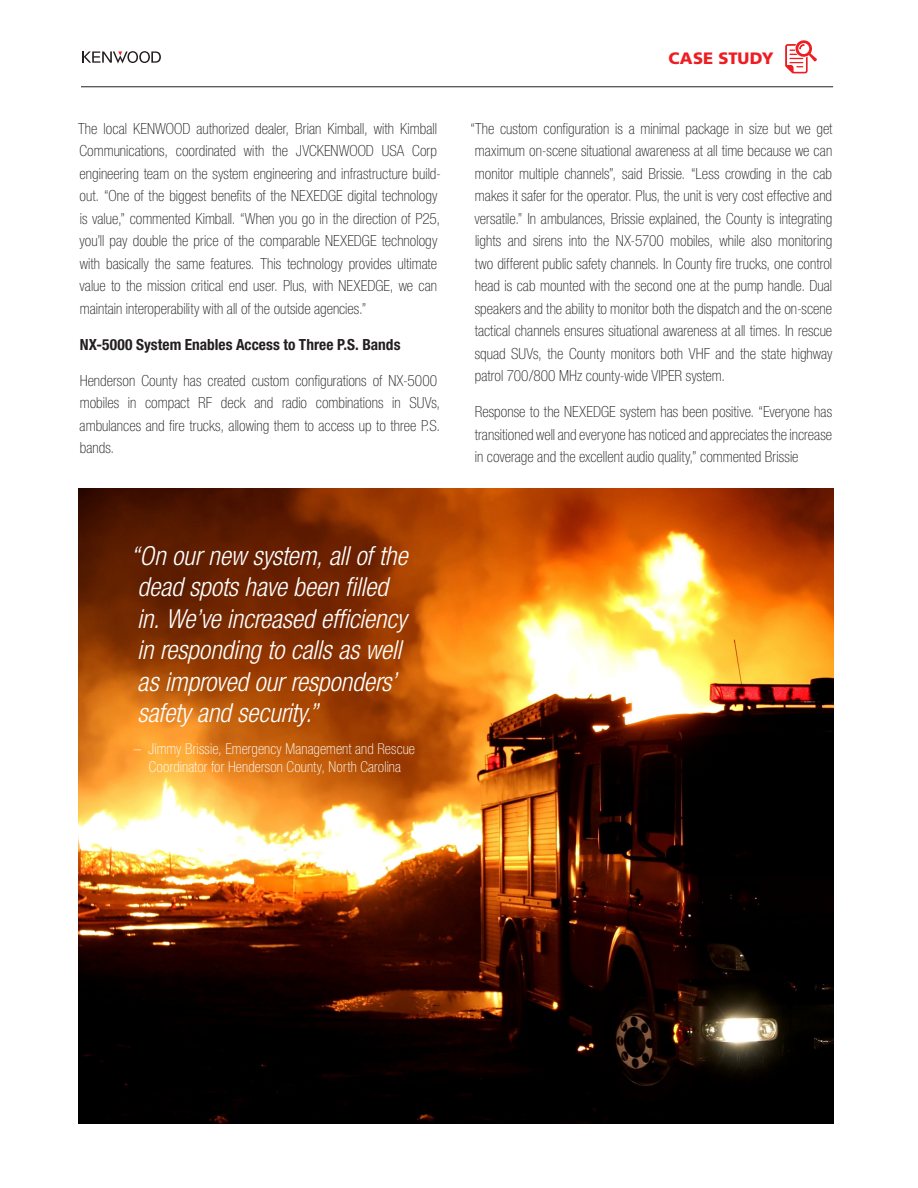
<style>
.page{position:relative;width:918px;height:1188px;background:#fff}
.page>*{position:absolute;margin:0;border:0;box-sizing:border-box;transform-origin:0 0}
.t1{font:italic 300 condensed 26.25px/31.5px "Helvetica Neue";letter-spacing:-.005em;color:#fff}
.t2{font:900 16.5px "Frutiger";letter-spacing:.01em;color:#ee1d23}
.t3{font:100 condensed 15.3px/22.5px "Helvetica Neue";color:#231f20}
.t4{font:700 condensed 15.3px "Helvetica Neue";letter-spacing:.005em;color:#231f20}
.t5{font:100 condensed 15px/18px "Helvetica Neue";letter-spacing:.01em;color:#fff;text-align:center}
</style>
<div class="page">
<img style="left:79px;top:488px;width:754px;height:635px">
<hr style="left:81px;top:86px;width:752px;height:1px;background:#231f20">
<svg style="left:785px;top:40px;width:32px;height:33px"></svg>
<svg style="left:82px;top:51px;width:79px;height:12px"></svg>
<p class="t3" style="left:78px;top:117px;width:364px">The local KENWOOD authorized dealer, Brian Kimball, with Kimball Communications, coordinated with the JVCKENWOOD USA Corp engineering team on the system engineering and infrastructure build&shy;out. “One of the biggest benefits of the NEXEDGE digital technology is value,” commented Kimball. “When you go in the direction of P25, you’ll pay double the price of the comparable NEXEDGE technology with basically the same features. This technology provides ultimate value to the mission critical end user. Plus, with NEXEDGE, we can maintain interoperability with all of the outside agencies.”</p>
<p class="t4" style="left:80px;top:335px;width:322px">NX-5000 System Enables Access to Three P.S. Bands</p>
<p class="t3" style="left:80px;top:369px;width:362px">Henderson County has created custom configurations of NX-5000 mobiles in compact RF deck and radio combinations in SUVs, ambulances and fire trucks, allowing them to access up to three P.S. bands.</p>
<p class="t2" style="left:669px;top:48px;width:107px">CASE STUDY</p>
<p class="t3" style="left:470px;top:117px;width:364px;text-align:justify">“The custom configuration is a minimal package in size but we get maximum on-scene situational awareness at all time because we can monitor multiple channels”, said Brissie. “Less crowding in the cab makes it safer for the operator. Plus, the unit is very cost effective and versatile.” In ambulances, Brissie explained, the County is integrating lights and sirens into the NX-5700 mobiles, while also monitoring two different public safety channels. In County fire trucks, one control head is cab mounted with the second one at the pump handle. Dual speakers and the ability to monitor both the dispatch and the on-scene tactical channels ensures situational awareness at all times. In rescue squad SUVs, the County monitors both VHF and the state highway patrol 700/800 MHz county-wide VIPER system.</p>
<p class="t3" style="left:475px;top:401px;width:359px;text-align:justify">Response to the NEXEDGE system has been positive. “Everyone has transitioned well and everyone has noticed and appreciates the increase in coverage and the excellent audio quality,” commented Brissie</p>
<p class="t1" style="left:131px;top:540px;width:279px">“On our new system, all of the dead spots have been filled in. We’ve increased efficiency in responding to calls as well as improved our responders’ safety and security.”</p>
<p class="t5" style="left:134px;top:739px;width:283px">– Jimmy Brissie, Emergency Management and Rescue<br>Coordinator for Henderson County, North Carolina</p>
</div>
